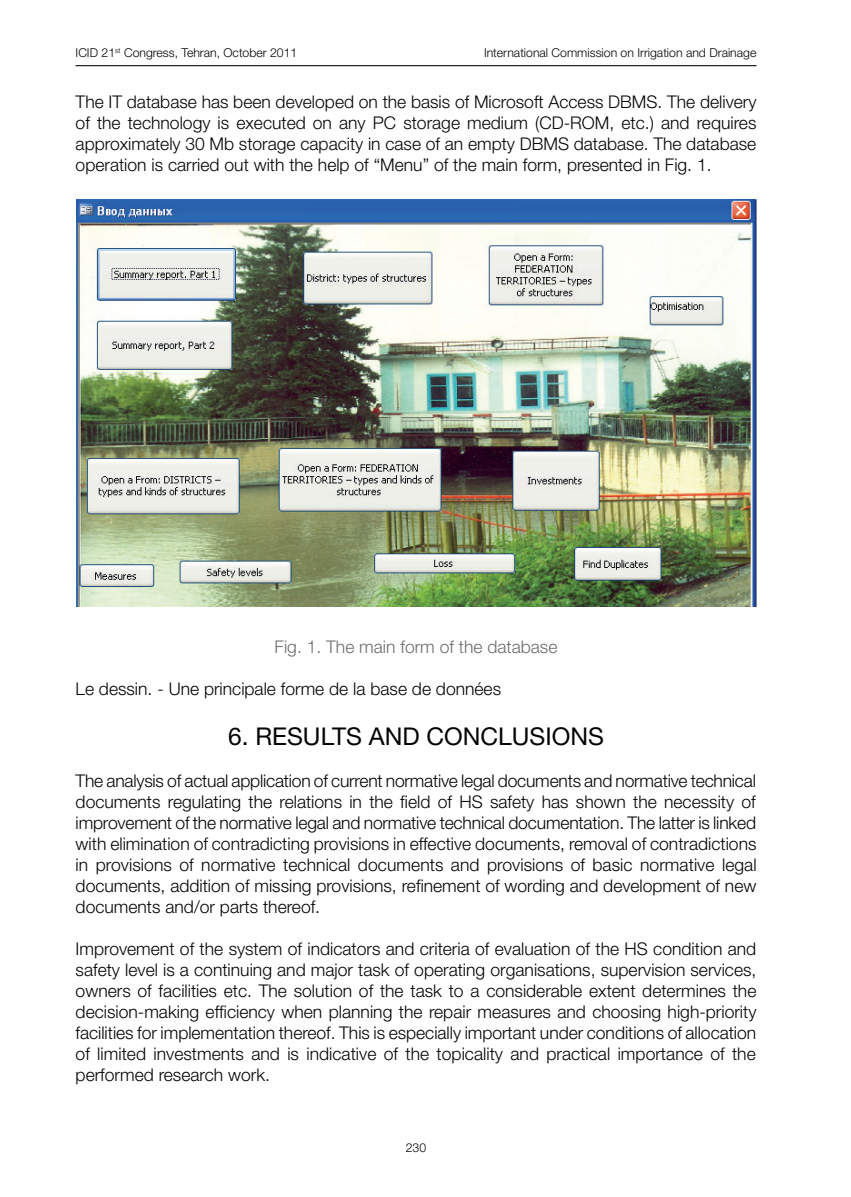
<style>
.page{position:relative;width:851px;height:1197px;background:#fff}
.page>*{position:absolute;margin:0;border:0;box-sizing:border-box;transform-origin:0 0}
.t1{font:24.5px "Helvetica Neue";color:#040503}
.t2{font:300 17.5px/21px "Helvetica Neue";color:#040503;text-align:justify}
.t3{font:300 17.5px "Helvetica Neue";color:#6c6d70}
.t4{font:300 12.25px "Helvetica Neue";color:#040503}
</style>
<div class="page">
<hr style="left:76px;top:65px;width:680px;height:1px;background:#231f20">
<img style="left:76px;top:199px;width:680px;height:407px">
<p class="t4" style="left:76px;top:45px;width:223px">ICID 21<sup>st</sup> Congress, Tehran, October 2011</p>
<p class="t4" style="left:484px;top:45px;width:274px">International Commission on Irrigation and Drainage</p>
<p class="t2" style="left:76px;top:91px;width:682px">The IT database has been developed on the basis of Microsoft Access DBMS. The delivery of the technology is executed on any PC storage medium (CD-ROM, etc.) and requires approximately 30 Mb storage capacity in case of an empty DBMS database. The database operation is carried out with the help of “Menu” of the main form, presented in Fig. 1.</p>
<p class="t3" style="left:274px;top:636px;width:284px">Fig. 1. The main form of the database</p>
<p class="t2" style="left:76px;top:678px;width:427px">Le dessin. - Une principale forme de la base de données</p>
<h1 class="t1" style="left:228px;top:722px;width:377px">6. RESULTS AND CONCLUSIONS</h1>
<p class="t2" style="left:76px;top:770px;width:682px">The analysis of actual application of current normative legal documents and normative technical documents regulating the relations in the field of HS safety has shown the necessity of improvement of the normative legal and normative technical documentation. The latter is linked with elimination of contradicting provisions in effective documents, removal of contradictions in provisions of normative technical documents and provisions of basic normative legal documents, addition of missing provisions, refinement of wording and development of new documents and/or parts thereof.</p>
<p class="t2" style="left:76px;top:938px;width:682px">Improvement of the system of indicators and criteria of evaluation of the HS condition and safety level is a continuing and major task of operating organisations, supervision services, owners of facilities etc. The solution of the task to a considerable extent determines the decision-making efficiency when planning the repair measures and choosing high-priority facilities for implementation thereof. This is especially important under conditions of allocation of limited investments and is indicative of the topicality and practical importance of the performed research work.</p>
<p class="t4" style="left:406px;top:1141px;width:22px">230</p>
</div>
